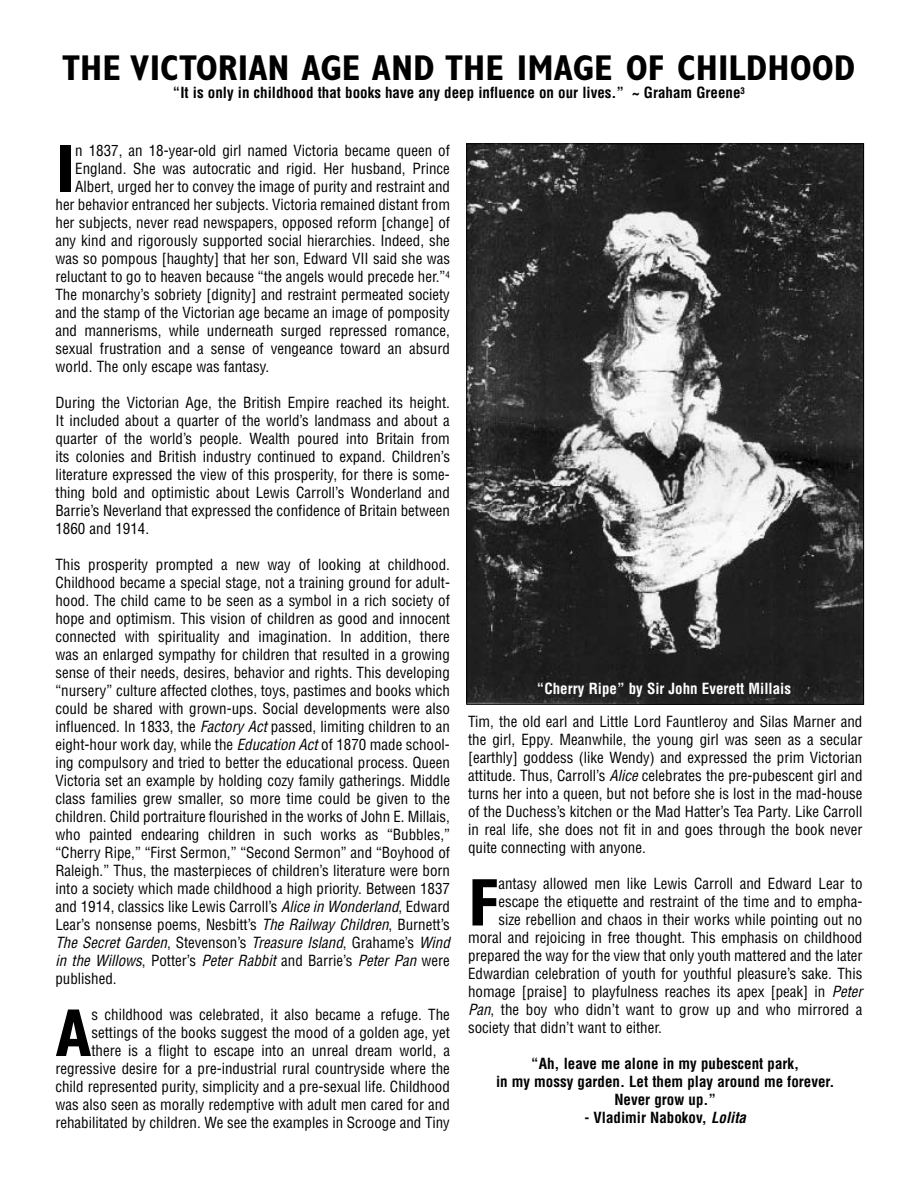
<style>
.page{position:relative;width:918px;height:1188px;background:#fff}
.page>*{position:absolute;margin:0;border:0;box-sizing:border-box;transform-origin:0 0}
.t1{font:700 condensed 67.65px "Gill Sans Std";color:#000}
.t2{font:700 condensed 36px "Gill Sans Std";color:#000}
.t3{font:condensed 15px/18px "Helvetica LT Std";color:#000;text-align:justify}
.t4{font:700 condensed 15px/18px "Helvetica LT Std";color:#000;text-align:center}
.t5{font:700 condensed 15px "Helvetica LT Std";color:#fff}
.s1{font-style:italic}
</style>
<div class="page">
<img style="left:468px;top:145px;width:394px;height:558px">
<h2 class="t2" style="left:62px;top:46px;width:332px">THE VICTORIAN AGE AND</h2>
<h2 class="t2" style="left:445px;top:46px;width:408px">THE IMAGE OF CHILDHOOD</h2>
<p class="t4" style="left:173px;top:83px;width:574px">“It is only in childhood that books have any deep influence on our lives.” ~ Graham Greene<sup>3</sup></p>
<h1 class="t1" style="left:56px;top:129px;width:21px">I</h1>
<p class="t3" style="left:75px;top:141px;width:376px">n 1837, an 18-year-old girl named Victoria became queen of</p>
<p class="t3" style="left:75px;top:159px;width:376px">England. She was autocratic and rigid. Her husband, Prince</p>
<p class="t3" style="left:75px;top:177px;width:376px">Albert, urged her to convey the image of purity and restraint and</p>
<p class="t3" style="left:56px;top:195px;width:396px">her behavior entranced her subjects. Victoria remained distant from</p>
<p class="t3" style="left:56px;top:213px;width:396px">her subjects, never read newspapers, opposed reform [change] of</p>
<p class="t3" style="left:56px;top:231px;width:396px">any kind and rigorously supported social hierarchies. Indeed, she</p>
<p class="t3" style="left:56px;top:249px;width:396px">was so pompous [haughty] that her son, Edward VII said she was</p>
<p class="t3" style="left:56px;top:267px;width:396px">reluctant to go to heaven because “the angels would precede her.”<sup>4</sup></p>
<p class="t3" style="left:55px;top:285px;width:396px">The monarchy’s sobriety [dignity] and restraint permeated society</p>
<p class="t3" style="left:55px;top:303px;width:396px">and the stamp of the Victorian age became an image of pomposity</p>
<p class="t3" style="left:55px;top:321px;width:396px">and mannerisms, while underneath surged repressed romance,</p>
<p class="t3" style="left:55px;top:339px;width:396px">sexual frustration and a sense of vengeance toward an absurd</p>
<p class="t3" style="left:55px;top:357px;width:215px">world. The only escape was fantasy.</p>
<p class="t3" style="left:55px;top:393px;width:396px">During the Victorian Age, the British Empire reached its height.<br>It included about a quarter of the world’s landmass and about a quarter of the world’s people. Wealth poured into Britain from its colonies and British industry continued to expand. Children’s literature expressed the view of this prosperity, for there is some&shy;thing bold and optimistic about Lewis Carroll’s Wonderland and Barrie’s Neverland that expressed the confidence of Britain between 1860 and 1914.</p>
<p class="t3" style="left:55px;top:555px;width:396px">This prosperity prompted a new way of looking at childhood.<br>Childhood became a special stage, not a training ground for adult&shy;hood. The child came to be seen as a symbol in a rich society of hope and optimism. This vision of children as good and innocent connected with spirituality and imagination. In addition, there was an enlarged sympathy for children that resulted in a growing sense of their needs, desires, behavior and rights. This developing “nursery” culture affected clothes, toys, pastimes and books which could be shared with grown-ups. Social developments were also influenced. In 1833, the <span class="s1">Factory Act</span> passed, limiting children to an eight-hour work day, while the <span class="s1">Education Act</span> of 1870 made school&shy;ing compulsory and tried to better the educational process. Queen Victoria set an example by holding cozy family gatherings. Middle class families grew smaller, so more time could be given to the children. Child portraiture flourished in the works of John E. Millais, who painted endearing children in such works as “Bubbles,” “Cherry Ripe,” “First Sermon,” “Second Sermon” and “Boyhood of Raleigh.” Thus, the masterpieces of children’s literature were born into a society which made childhood a high priority. Between 1837 and 1914, classics like Lewis Carroll’s <span class="s1">Alice in Wonderland</span>, Edward Lear’s nonsense poems, Nesbitt’s <span class="s1">The Railway Children</span>, Burnett’s <span class="s1">The Secret Garden</span>, Stevenson’s <span class="s1">Treasure Island</span>, Grahame’s <span class="s1">Wind in the Willows</span>, Potter’s <span class="s1">Peter Rabbit</span> and Barrie’s <span class="s1">Peter Pan</span> were published.</p>
<h1 class="t1" style="left:56px;top:993px;width:37px">A</h1>
<p class="t3" style="left:55px;top:1005px;width:396px;text-align:right">s childhood was celebrated, it also became a refuge. The settings of the books suggest the mood of a golden age, yet<br>there is a flight to escape into an unreal dream world, a regressive desire for a pre-industrial rural countryside where the child represented purity, simplicity and a pre-sexual life. Childhood was also seen as morally redemptive with adult men cared for and rehabilitated by children. We see the examples in Scrooge and Tiny</p>
<p class="t5" style="left:537px;top:680px;width:256px">“Cherry Ripe” by Sir John Everett Millais</p>
<p class="t3" style="left:468px;top:713px;width:396px">Tim, the old earl and Little Lord Fauntleroy and Silas Marner and the girl, Eppy. Meanwhile, the young girl was seen as a secular [earthly] goddess (like Wendy) and expressed the prim Victorian attitude. Thus, Carroll’s <span class="s1">Alice</span> celebrates the pre-pubescent girl and turns her into a queen, but not before she is lost in the mad-house of the Duchess’s kitchen or the Mad Hatter’s Tea Party. Like Carroll in real life, she does not fit in and goes through the book never quite connecting with anyone.</p>
<h1 class="t1" style="left:468px;top:862px;width:32px">F</h1>
<p class="t3" style="left:498px;top:875px;width:366px">antasy allowed men like Lewis Carroll and Edward Lear to</p>
<p class="t3" style="left:498px;top:893px;width:366px">escape the etiquette and restraint of the time and to empha-</p>
<p class="t3" style="left:498px;top:911px;width:366px">size rebellion and chaos in their works while pointing out no</p>
<p class="t3" style="left:468px;top:929px;width:396px">moral and rejoicing in free thought. This emphasis on childhood</p>
<p class="t3" style="left:468px;top:947px;width:396px">prepared the way for the view that only youth mattered and the later</p>
<p class="t3" style="left:468px;top:965px;width:396px">Edwardian celebration of youth for youthful pleasure’s sake. This</p>
<p class="t3" style="left:468px;top:983px;width:396px">homage [praise] to playfulness reaches its apex [peak] in <span class="s1">Peter</span></p>
<p class="t3" style="left:468px;top:1001px;width:396px"><span class="s1">Pan</span>, the boy who didn’t want to grow up and who mirrored a</p>
<p class="t3" style="left:468px;top:1019px;width:196px">society that didn’t want to either.</p>
<p class="t4" style="left:496px;top:1055px;width:340px">“Ah, leave me alone in my pubescent park,<br>in my mossy garden. Let them play around me forever.<br>Never grow up.”</p>
<p class="t4" style="left:584px;top:1109px;width:163px">- Vladimir Nabokov, <span class="s1">Lolita</span></p>
</div>
